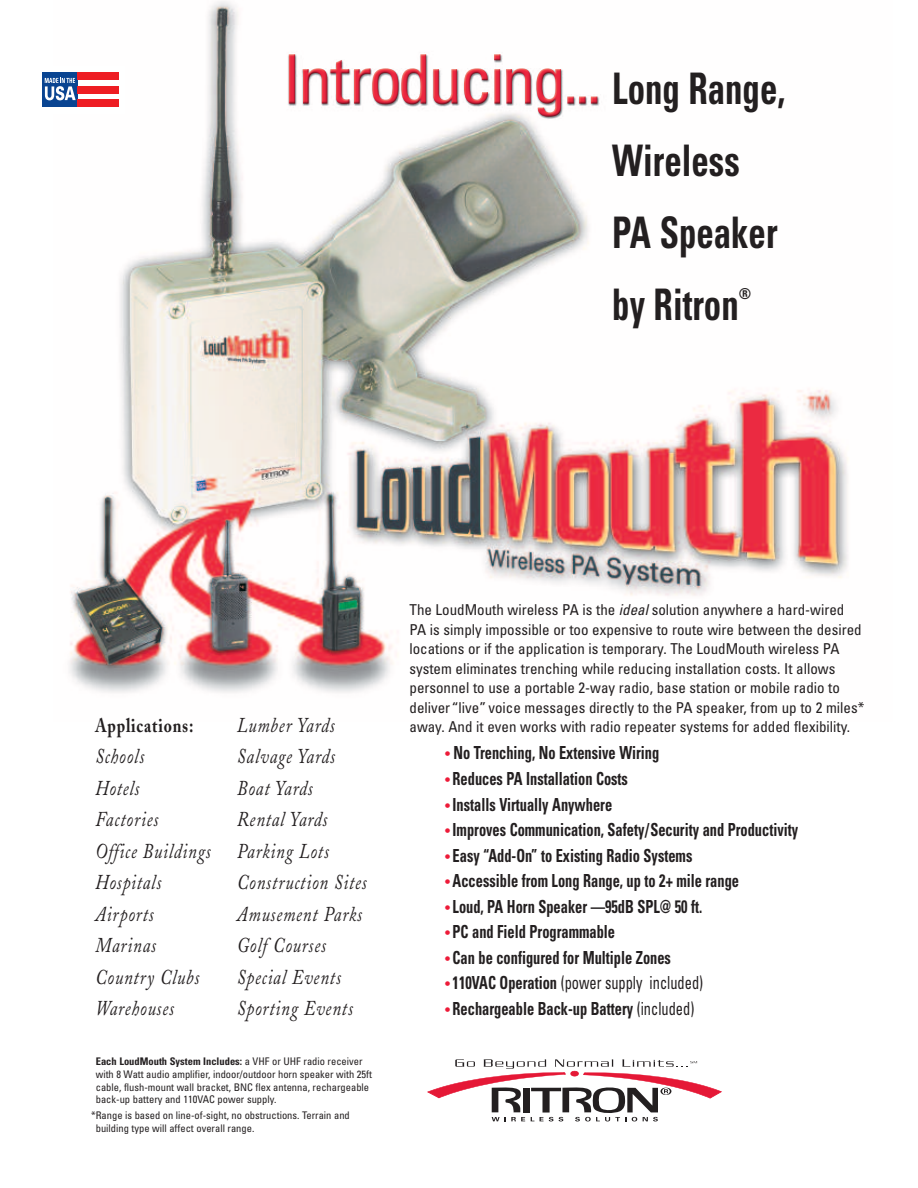
<style>
.page{position:relative;width:918px;height:1188px;background:#fff}
.page>*{position:absolute;margin:0;border:0;box-sizing:border-box;transform-origin:0 0}
.t1{font:700 condensed 43.5px/72px "Univers";color:#231f20;scale:.8 1}
.t2{font:italic 21px/31.5px "Adobe Caslon";letter-spacing:.05em;color:#231f20;scale:.8 1}
.t3{font:700 19.5px "Adobe Caslon";letter-spacing:.05em;color:#231f20;scale:.8 1}
.t4{font:700 condensed 18px "Univers";color:#231f20;scale:.8 1}
.t5{font:condensed 18px "Univers";color:#231f20;scale:.8 1}
.t6{font:condensed 15px/19.5px "Univers";color:#231f20}
.t7{font:700 condensed 15px "Univers";color:#231f20}
.t8{font:condensed 10.5px/12.6px "Univers";color:#231f20}
.s1{font-weight:700}
.s2{font-style:italic}
.s3{font-weight:400;font-size:15px;color:#ed1a38}
.s4{font-size:15px;color:#ed1a38}
.s5{font-weight:400}
</style>
<div class="page">
<img style="left:69px;top:1px;width:779px;height:692px">
<img style="left:289px;top:54px;width:308px;height:63px">
<div style="left:36px;top:66px;width:89px;height:47px;background:#fff"></div>
<svg style="left:78px;top:93px;width:41px;height:7px"></svg>
<div style="left:42px;top:73px;width:36px;height:34px;background:#094491"></div>
<svg style="left:45px;top:78px;width:31px;height:22px"></svg>
<div style="left:78px;top:73px;width:41px;height:7px;background:#ee1d23"></div>
<div style="left:78px;top:86px;width:41px;height:7px;background:#ee1d23"></div>
<div style="left:78px;top:100px;width:41px;height:7px;background:#ee1d23"></div>
<svg style="left:428px;top:1059px;width:293px;height:62px"></svg>
<h1 class="t1" style="left:612px;top:56px;width:218px">Long Range,<br>Wireless<br>PA Speaker by Ritron</h1>
<p class="t7" style="left:739px;top:288px;width:14px">®</p>
<h3 class="t3" style="left:96px;top:717px;width:124px">Applications:</h3>
<h2 class="t2" style="left:96px;top:744px;width:145px">Schools<br>Hotels<br>Factories<br>Office Buildings<br>Hospitals<br>Airports<br>Marinas<br>Country Clubs<br>Warehouses</h2>
<h2 class="t2" style="left:237px;top:712px;width:163px">Lumber Yards<br>Salvage Yards<br>Boat Yards<br>Rental Yards<br>Parking Lots<br>Construction Sites<br>Amusement Parks<br>Golf Courses<br>Special Events<br>Sporting Events</h2>
<p class="t8" style="left:96px;top:1056px;width:278px"><span class="s1">Each LoudMouth System Includes:</span> a VHF or UHF radio receiver with 8 Watt audio amplifier, indoor/outdoor horn speaker with 25ft cable, flush-mount wall bracket, BNC flex antenna, rechargeable back-up battery and 110VAC power supply.</p>
<p class="t8" style="left:96px;top:1110px;width:256px;text-indent:-5px">*Range is based on line-of-sight, no obstructions. Terrain and building type will affect overall range.</p>
<p class="t6" style="left:410px;top:601px;width:456px">The LoudMouth wireless PA is the <span class="s2">ideal</span> solution anywhere a hard-wired PA is simply impossible or too expensive to route wire between the desired locations or if the application is temporary. The LoudMouth wireless PA system eliminates trenching while reducing installation costs. It allows personnel to use a portable 2-way radio, base station or mobile radio to deliver “live” voice messages directly to the PA speaker, from up to 2 miles* away. And it even works with radio repeater systems for added flexibility.</p>
<p class="t4" style="left:445px;top:746px;width:269px"><span class="s3">•</span> No Trenching, No Extensive Wiring</p>
<p class="t4" style="left:445px;top:772px;width:230px"><span class="s3">•</span> Reduces PA Installation Costs</p>
<p class="t4" style="left:445px;top:798px;width:210px"><span class="s3">•</span> Installs Virtually Anywhere</p>
<p class="t4" style="left:445px;top:823px;width:443px"><span class="s3">•</span> Improves Communication, Safety/Security and Productivity</p>
<p class="t4" style="left:445px;top:849px;width:311px"><span class="s3">•</span> Easy “Add-On” to Existing Radio Systems</p>
<p class="t4" style="left:445px;top:874px;width:369px"><span class="s3">•</span> Accessible from Long Range, up to 2+ mile range</p>
<p class="t4" style="left:445px;top:900px;width:323px"><span class="s3">•</span> Loud, PA Horn Speaker —95dB SPL@ 50 ft.</p>
<p class="t4" style="left:445px;top:925px;width:214px"><span class="s3">•</span> PC and Field Programmable</p>
<p class="t4" style="left:445px;top:951px;width:284px"><span class="s3">•</span> Can be configured for Multiple Zones</p>
<p class="t5" style="left:445px;top:976px;width:324px"><span class="s4">•</span> <span class="s1">110VAC Operation</span> (power supply included)</p>
<p class="t4" style="left:445px;top:1002px;width:313px"><span class="s3">•</span> Rechargeable Back-up Battery <span class="s5">(included)</span></p>
</div>
